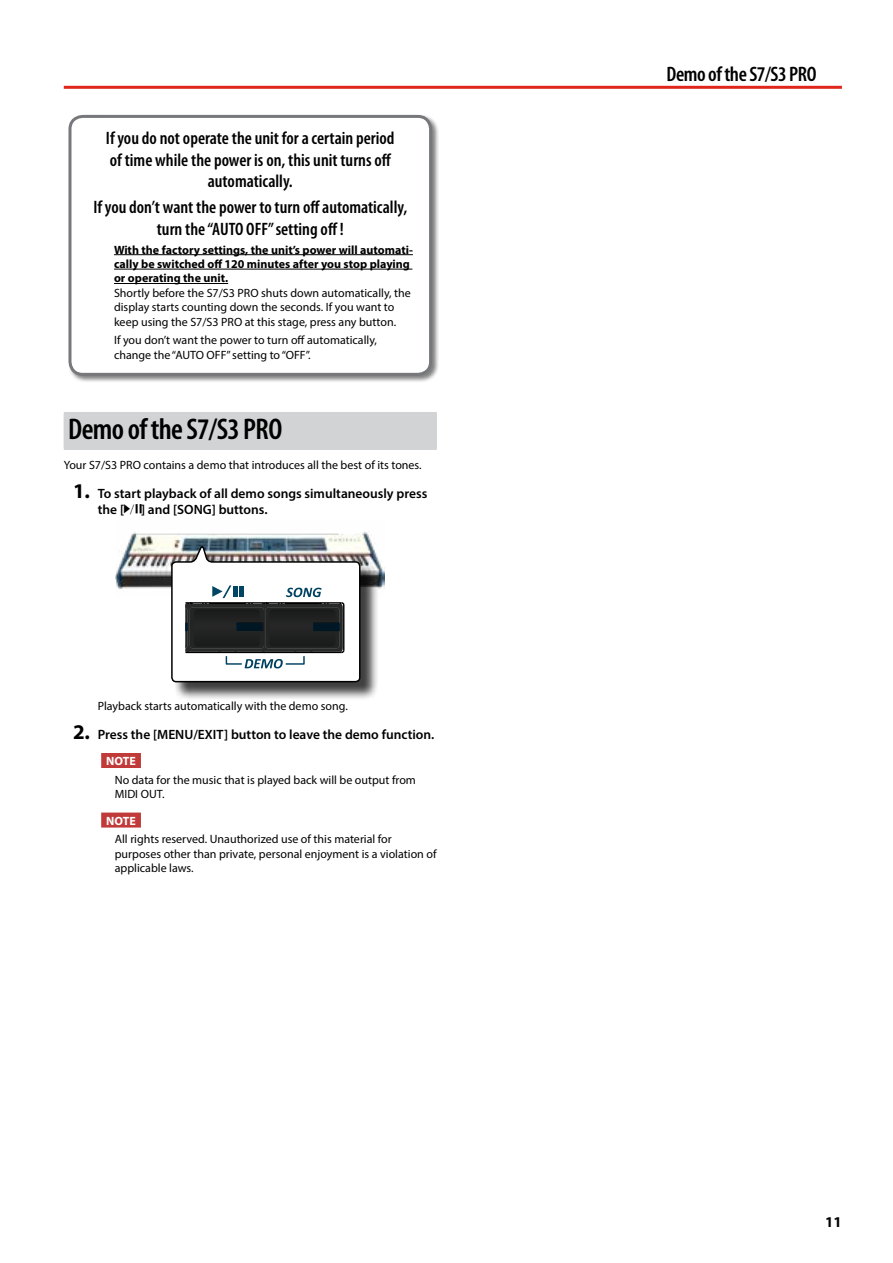
<style>
.page{position:relative;width:893px;height:1263px;background:#fff}
.page>*{position:absolute;margin:0;border:0;box-sizing:border-box;transform-origin:0 0}
.t1{font:600 condensed 30px "Myriad Pro";letter-spacing:-.02em;color:#000}
.t2{font:600 condensed 21px "Myriad Pro";letter-spacing:-.02em;color:#000}
.t3{font:600 condensed 18px/21.6px "Myriad Pro";color:#000;text-align:center}
.t4{font:700 15px "Myriad Pro";color:#000}
.t5{font:600 13.5px/16.2px "Myriad Pro";color:#000}
.t6{font:12px/14.4px "Myriad Pro";color:#000}
.t7{font:700 12px/14.4px "Myriad Pro";color:#000}
.t8{font:700 12px "Myriad Pro";color:#fff}
.s1{font-weight:700;font-size:21px}
.s2{font-family:"Seven Seg 1";font-weight:400}
</style>
<div class="page">
<hr style="left:64px;top:86px;width:778px;height:3px;background:#df271c">
<div style="left:64px;top:412px;width:373px;height:36px;background:#d1d3d4"></div>
<div style="left:64px;top:414px;width:373px;height:36px;background:#d1d3d4"></div>
<div style="left:101px;top:753px;width:40px;height:15px;background:#c03a39"></div>
<div style="left:101px;top:812px;width:40px;height:15px;background:#c03a39"></div>
<div style="left:69px;top:114px;width:370px;height:269px;background:#000;opacity:.5"></div>
<div style="left:70px;top:116px;width:361px;height:258px;background:#fff;border-radius:13px"></div>
<hr style="left:114px;top:254px;width:299px;height:1px;background:#000">
<hr style="left:114px;top:269px;width:298px;height:1px;background:#000">
<hr style="left:114px;top:283px;width:114px;height:1px;background:#000">
<div style="left:69px;top:115px;width:363px;height:261px;border:3px solid #77787b;border-radius:13px"></div>
<img style="left:116px;top:531px;width:268px;height:58px">
<div style="left:174px;top:548px;width:205px;height:153px;background:#000;opacity:.75"></div>
<svg style="left:170px;top:544px;width:191px;height:139px"></svg>
<h3 class="t3" style="left:106px;top:127px;width:290px">If you do not operate the unit for a certain period of time while the power is on, this unit turns off automatically.</h3>
<h3 class="t3" style="left:93px;top:196px;width:315px">If you don’t want the power to turn off automatically, turn the “AUTO OFF” setting off !</h3>
<p class="t7" style="left:114px;top:242px;width:300px">With the factory settings, the unit’s power will automati&shy;cally be switched off 120 minutes after you stop playing or operating the unit.</p>
<p class="t6" style="left:114px;top:285px;width:298px">Shortly before the S7/S3 PRO shuts down automatically, the display starts counting down the seconds. If you want to keep using the S7/S3 PRO at this stage, press any button.</p>
<p class="t6" style="left:114px;top:333px;width:265px">If you don’t want the power to turn off automatically, change the “AUTO OFF” setting to “OFF”.</p>
<h1 class="t1" style="left:68px;top:411px;width:216px">Demo of the S7/S3 PRO</h1>
<p class="t6" style="left:64px;top:457px;width:359px">Your S7/S3 PRO contains a demo that introduces all the best of its tones.</p>
<p class="t5" style="left:98px;top:485px;width:331px;text-indent:-25px"><span class="s1">1.</span> To start playback of all demo songs simultaneously press the [<span class="s2">*-,</span>] and [SONG] buttons.</p>
<p class="t6" style="left:98px;top:698px;width:252px">Playback starts automatically with the demo song.</p>
<p class="t5" style="left:73px;top:725px;width:363px"><span class="s1">2.</span> Press the [MENU/EXIT] button to leave the demo function.</p>
<p class="t8" style="left:106px;top:753px;width:31px">NOTE</p>
<p class="t6" style="left:115px;top:772px;width:303px">No data for the music that is played back will be output from<br>MIDI OUT.</p>
<p class="t8" style="left:106px;top:813px;width:31px">NOTE</p>
<p class="t6" style="left:115px;top:832px;width:323px">All rights reserved. Unauthorized use of this material for purposes other than private, personal enjoyment is a violation of applicable laws.</p>
<h2 class="t2" style="left:666px;top:61px;width:151px">Demo of the S7/S3 PRO</h2>
<p class="t4" style="left:825px;top:1212px;width:18px">11</p>
</div>
